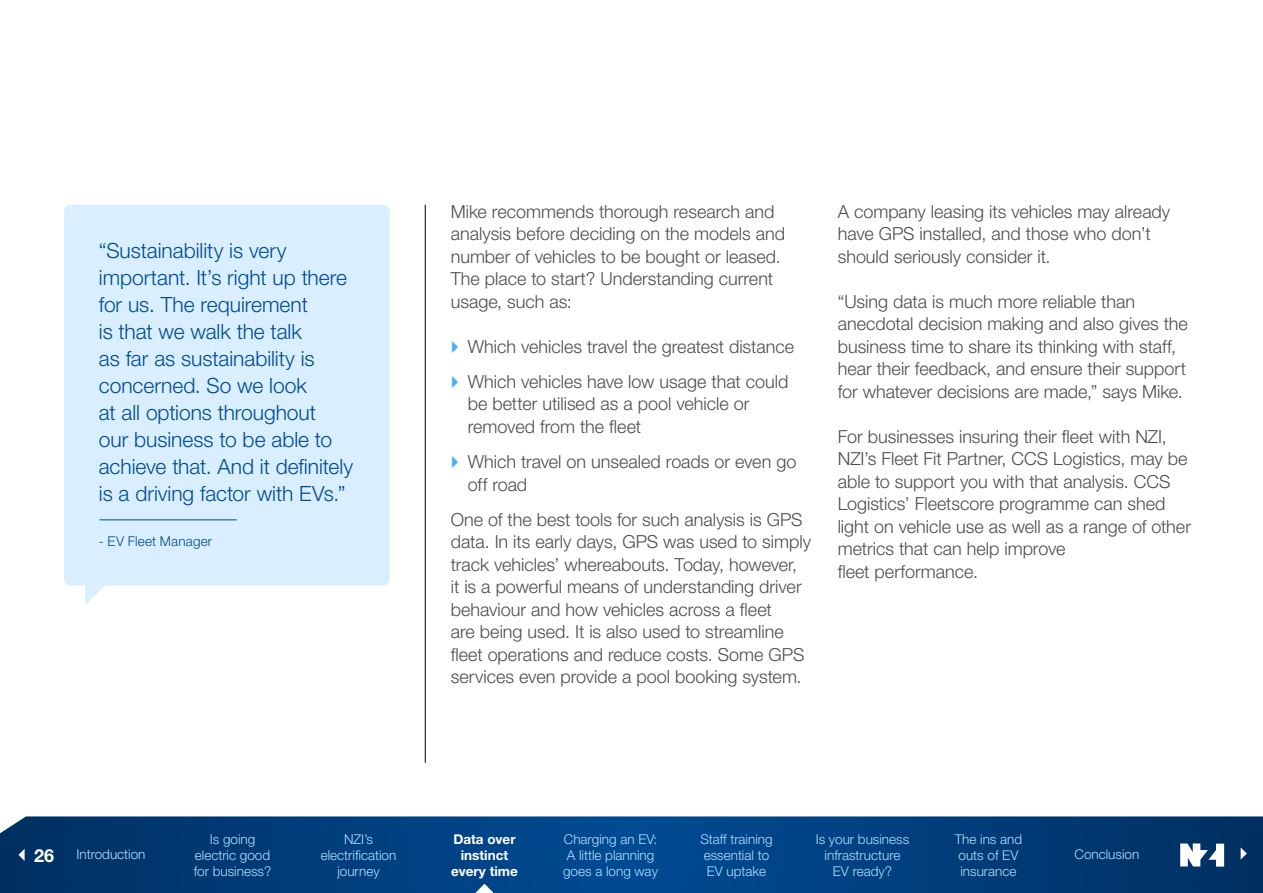
<style>
.page{position:relative;width:1263px;height:893px;background:#fff}
.page>*{position:absolute;margin:0;border:0;box-sizing:border-box;transform-origin:0 0}
.t1{font:300 21px/27px "Helvetica Neue LT Pro";letter-spacing:-.005em;color:#004b93}
.t2{font:300 18px/22.5px "Helvetica Neue LT Pro";color:#4d4d4f}
.t3{font:700 18px "Helvetica Neue LT Pro";color:#fff}
.t4{font:300 13.5px/15.8px "Helvetica Neue LT Pro";color:#b3dfff;text-align:center}
.t5{font:700 13.5px/15.8px "Helvetica Neue LT Pro";color:#fff;text-align:center}
.t6{font:300 13.5px "Helvetica Neue LT Pro";letter-spacing:.01em;color:#004b93}
</style>
<div class="page">
<div style="left:64px;top:205px;width:326px;height:400px;background:#d9efff"></div>
<hr style="left:425px;top:205px;width:1px;height:558px;background:#000">
<hr style="left:99px;top:519px;width:138px;height:1px;background:#004b93">
<svg style="left:0;top:816px;width:1263px;height:77px;background:#023f7b"></svg>
<svg style="left:18px;top:849px;width:7px;height:12px"></svg>
<svg style="left:1241px;top:847px;width:6px;height:13px"></svg>
<svg style="left:475px;top:884px;width:19px;height:9px"></svg>
<svg style="left:1180px;top:843px;width:44px;height:24px"></svg>
<p class="t1" style="left:99px;top:237px;width:256px">“Sustainability is very important. It’s right up there for us. The requirement<br>is that we walk the talk<br>as far as sustainability is concerned. So we look<br>at all options throughout<br>our business to be able to achieve that. And it definitely is a driving factor with EVs.”</p>
<p class="t6" style="left:99px;top:533px;width:115px">- EV Fleet Manager</p>
<p class="t2" style="left:451px;top:200px;width:336px">Mike recommends thorough research and analysis before deciding on the models and number of vehicles to be bought or leased.<br>The place to start? Understanding current usage, such as:</p>
<p class="t2" style="left:468px;top:328px;width:328px;line-height:35.2px">Which vehicles travel the greatest distance<br>Which vehicles have low usage that could</p>
<p class="t2" style="left:468px;top:392px;width:283px">be better utilised as a pool vehicle or removed from the fleet</p>
<p class="t2" style="left:468px;top:450px;width:330px">Which travel on unsealed roads or even go off road</p>
<p class="t2" style="left:451px;top:508px;width:362px">One of the best tools for such analysis is GPS data. In its early days, GPS was used to simply track vehicles’ whereabouts. Today, however,<br>it is a powerful means of understanding driver behaviour and how vehicles across a fleet<br>are being used. It is also used to streamline fleet operations and reduce costs. Some GPS services even provide a pool booking system.</p>
<p class="t2" style="left:838px;top:200px;width:334px">A company leasing its vehicles may already have GPS installed, and those who don’t should seriously consider it.</p>
<p class="t2" style="left:838px;top:290px;width:352px">“Using data is much more reliable than anecdotal decision making and also gives the business time to share its thinking with staff, hear their feedback, and ensure their support for whatever decisions are made,” says Mike.</p>
<p class="t2" style="left:838px;top:425px;width:355px">For businesses insuring their fleet with NZI, NZI’s Fleet Fit Partner, CCS Logistics, may be able to support you with that analysis. CCS Logistics’ Fleetscore programme can shed light on vehicle use as well as a range of other metrics that can help improve<br>fleet performance.</p>
<p class="t3" style="left:34px;top:844px;width:22px">26</p>
<p class="t4" style="left:77px;top:846px;width:71px">Introduction</p>
<p class="t4" style="left:194px;top:831px;width:79px">Is going electric good for business?</p>
<p class="t4" style="left:321px;top:831px;width:77px">NZI’s electrification journey</p>
<p class="t5" style="left:451px;top:831px;width:68px">Data over instinct every time</p>
<p class="t4" style="left:563px;top:831px;width:96px;text-align:left">Charging an EV:<br>A little planning goes a long way</p>
<p class="t4" style="left:700px;top:831px;width:74px;text-align:left">Staff training essential to<br>EV uptake</p>
<p class="t4" style="left:816px;top:831px;width:95px">Is your business infrastructure<br>EV ready?</p>
<p class="t4" style="left:955px;top:831px;width:69px;text-align:left">The ins and outs of EV insurance</p>
<p class="t4" style="left:1074px;top:846px;width:66px">Conclusion</p>
</div>
